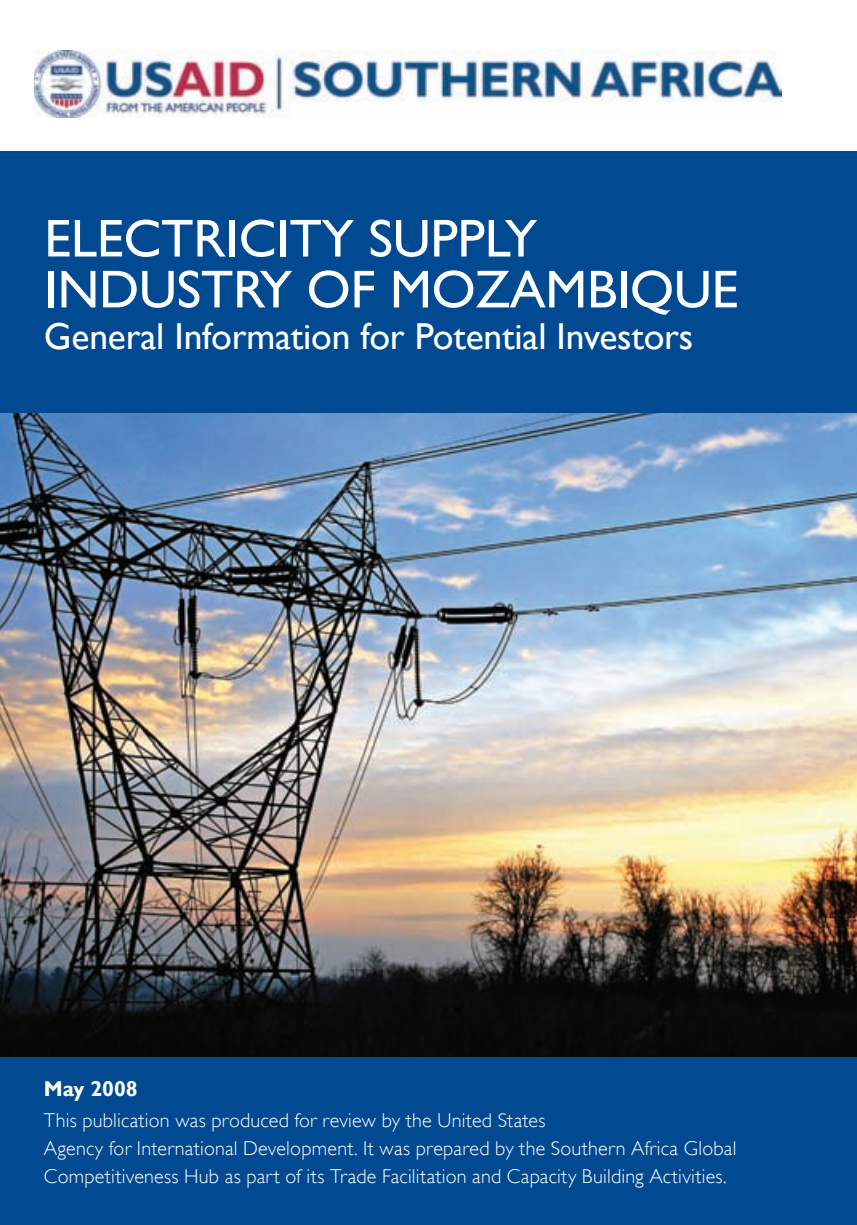
<style>
.page{position:relative;width:857px;height:1225px;background:#fff}
.page>*{position:absolute;margin:0;border:0;box-sizing:border-box;transform-origin:0 0}
.t1{font:53.6px/50.8px "Gill Sans";letter-spacing:-.005em;color:#fff}
.t2{font:37.4px "Gill Sans";letter-spacing:-.005em;color:#fff}
.t3{font:700 21.4px "Gill Sans";color:#fff}
.t4{font:300 20px/28px "Gill Sans";letter-spacing:.01em;color:#fff}
</style>
<div class="page">
<img style="left:0;top:413px;width:856px;height:644px">
<div style="left:0;top:152px;width:856px;height:261px;background:#014990"></div>
<div style="left:0;top:1057px;width:856px;height:168px;background:#014990"></div>
<img style="left:34px;top:51px;width:747px;height:67px">
<h1 class="t1" style="left:44px;top:212px;width:695px">ELECTRICITY SUPPLY<br>INDUSTRY OF MOZAMBIQUE</h1>
<h2 class="t2" style="left:44px;top:314px;width:650px">General Information for Potential Investors</h2>
<p class="t3" style="left:44px;top:1076px;width:95px">May 2008</p>
<p class="t4" style="left:44px;top:1106px;width:693px">This publication was produced for review by the United States<br>Agency for International Development. It was prepared by the Southern Africa Global<br>Competitiveness Hub as part of its Trade Facilitation and Capacity Building Activities.</p>
</div>
